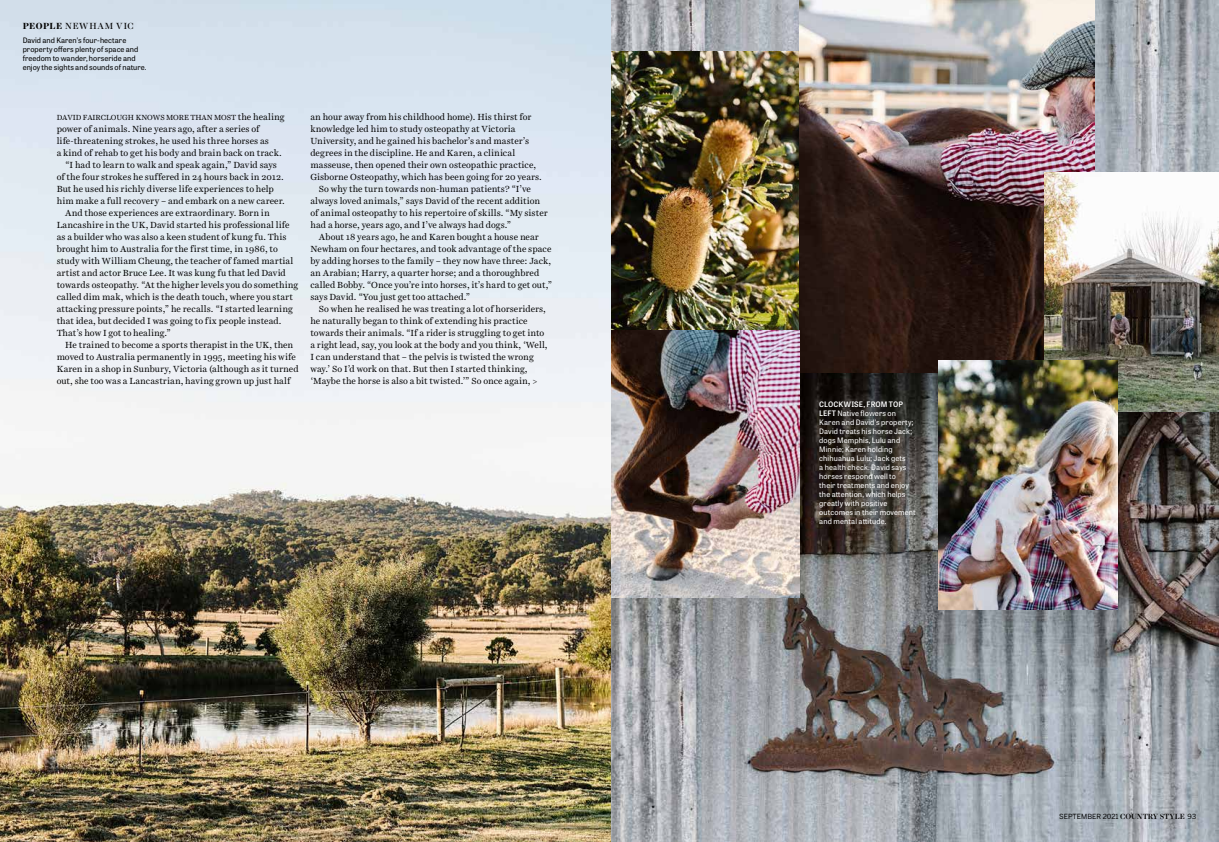
<style>
.page{position:relative;width:1219px;height:842px;background:#fff}
.page>*{position:absolute;margin:0;border:0;box-sizing:border-box;transform-origin:0 0}
.t1{font:9px "Harriet Text";letter-spacing:.005em;color:#000}
.t2{font:9px "Harriet Display";letter-spacing:.105em;color:#000}
.t3{font:7.5px/9px "Tablet Gothic";letter-spacing:.02em;color:#fff}
.t4{font:7.5px/9px "Tablet Gothic";letter-spacing:.01em;color:#000}
.t5{font:7.5px "Harriet Text";letter-spacing:-.01em;color:#000}
.t6{font:7px "Benton Sans";color:#000}
.s1{font-weight:700}
.s2{font-size:9px}
.s3{font-weight:600}
.s4{font-family:"Harriet Display";font-weight:500;font-size:7.6px}
</style>
<div class="page">
<img style="left:0;top:0;width:1219px;height:842px">
<img style="left:597px;top:51px;width:202px;height:304px">
<img style="left:799px;top:0;width:295px;height:373px">
<img style="left:1045px;top:173px;width:174px;height:238px">
<img style="left:609px;top:330px;width:190px;height:268px">
<img style="left:938px;top:360px;width:179px;height:250px">
<p class="t2" style="left:23px;top:20px;width:113px"><span class="s1">PEOPLE</span> NEWHAM VIC</p>
<p class="t4" style="left:23px;top:36px;width:125px">David and Karen’s four-hectare property offers plenty of space and freedom to wander, horseride and enjoy the sights and sounds of nature.</p>
<p class="t5" style="left:57px;top:112px;width:229px">DAVID FAIRCLOUGH KNOWS MORE THAN MOST <span class="s2">the healing</span></p>
<p class="t1" style="left:57px;top:123px;width:204px">power of animals. Nine years ago, after a series of</p>
<p class="t1" style="left:57px;top:135px;width:214px">life-threatening strokes, he used his three horses as</p>
<p class="t1" style="left:57px;top:147px;width:227px">a kind of rehab to get his body and brain back on track.</p>
<p class="t1" style="left:65px;top:159px;width:213px">“I had to learn to walk and speak again,” David says</p>
<p class="t1" style="left:57px;top:171px;width:229px">of the four strokes he suffered in 24 hours back in 2012.</p>
<p class="t1" style="left:57px;top:183px;width:219px">But he used his richly diverse life experiences to help</p>
<p class="t1" style="left:57px;top:195px;width:230px">him make a full recovery – and embark on a new career.</p>
<p class="t1" style="left:65px;top:207px;width:206px">And those experiences are extraordinary. Born in</p>
<p class="t1" style="left:57px;top:219px;width:235px">Lancashire in the UK, David started his professional life</p>
<p class="t1" style="left:57px;top:231px;width:232px">as a builder who was also a keen student of kung fu. This</p>
<p class="t1" style="left:57px;top:243px;width:223px">brought him to Australia for the first time, in 1986, to</p>
<p class="t1" style="left:57px;top:255px;width:238px">study with William Cheung, the teacher of famed martial</p>
<p class="t1" style="left:57px;top:267px;width:231px">artist and actor Bruce Lee. It was kung fu that led David</p>
<p class="t1" style="left:57px;top:279px;width:243px">towards osteopathy. “At the higher levels you do something</p>
<p class="t1" style="left:57px;top:291px;width:238px">called dim mak, which is the death touch, where you start</p>
<p class="t1" style="left:57px;top:303px;width:238px">attacking pressure points,” he recalls. “I started learning</p>
<p class="t1" style="left:57px;top:315px;width:226px">that idea, but decided I was going to fix people instead.</p>
<p class="t1" style="left:57px;top:327px;width:116px">That’s how I got to healing.”</p>
<p class="t1" style="left:65px;top:339px;width:230px">He trained to become a sports therapist in the UK, then</p>
<p class="t1" style="left:57px;top:351px;width:241px">moved to Australia permanently in 1995, meeting his wife</p>
<p class="t1" style="left:57px;top:363px;width:244px">Karen in a shop in Sunbury, Victoria (although as it turned</p>
<p class="t1" style="left:57px;top:375px;width:235px">out, she too was a Lancastrian, having grown up just half</p>
<p class="t1" style="left:310px;top:111px;width:223px">an hour away from his childhood home). His thirst for</p>
<p class="t1" style="left:310px;top:123px;width:207px">knowledge led him to study osteopathy at Victoria</p>
<p class="t1" style="left:310px;top:135px;width:220px">University, and he gained his bachelor’s and master’s</p>
<p class="t1" style="left:310px;top:147px;width:206px">degrees in the discipline. He and Karen, a clinical</p>
<p class="t1" style="left:310px;top:159px;width:227px">masseuse, then opened their own osteopathic practice,</p>
<p class="t1" style="left:310px;top:171px;width:233px">Gisborne Osteopathy, which has been going for 20 years.</p>
<p class="t1" style="left:319px;top:183px;width:214px">So why the turn towards non-human patients? “I’ve</p>
<p class="t1" style="left:310px;top:195px;width:231px">always loved animals,” says David of the recent addition</p>
<p class="t1" style="left:310px;top:206px;width:239px">of animal osteopathy to his repertoire of skills. “My sister</p>
<p class="t1" style="left:310px;top:218px;width:202px">had a horse, years ago, and I’ve always had dogs.”</p>
<p class="t1" style="left:319px;top:230px;width:222px">About 18 years ago, he and Karen bought a house near</p>
<p class="t1" style="left:310px;top:242px;width:243px">Newham on four hectares, and took advantage of the space</p>
<p class="t1" style="left:310px;top:254px;width:242px">by adding horses to the family – they now have three: Jack,</p>
<p class="t1" style="left:310px;top:266px;width:230px">an Arabian; Harry, a quarter horse; and a thoroughbred</p>
<p class="t1" style="left:310px;top:278px;width:243px">called Bobby. “Once you’re into horses, it’s hard to get out,”</p>
<p class="t1" style="left:310px;top:290px;width:162px">says David. “You just get too attached.”</p>
<p class="t1" style="left:319px;top:302px;width:229px">So when he realised he was treating a lot of horseriders,</p>
<p class="t1" style="left:310px;top:314px;width:219px">he naturally began to think of extending his practice</p>
<p class="t1" style="left:310px;top:326px;width:236px">towards their animals. “If a rider is struggling to get into</p>
<p class="t1" style="left:310px;top:338px;width:239px">a right lead, say, you look at the body and you think, ‘Well,</p>
<p class="t1" style="left:310px;top:350px;width:225px">I can understand that – the pelvis is twisted the wrong</p>
<p class="t1" style="left:310px;top:362px;width:219px">way.’ So I’d work on that. But then I started thinking,</p>
<p class="t1" style="left:310px;top:374px;width:228px">‘Maybe the horse is also a bit twisted.’” So once again, &gt;</p>
<p class="t3" style="left:819px;top:400px;width:98px"><span class="s3">CLOCKWISE, FROM TOP<br>LEFT</span> Native flowers on<br>Karen and David’s property;<br>David treats his horse Jack; dogs Memphis, Lulu and<br>Minnie; Karen holding chihuahua Lulu; Jack gets<br>a health check. David says horses respond well to<br>their treatments and enjoy the attention, which helps greatly with positive outcomes in their movement and mental attitude.</p>
<p class="t6" style="left:1059px;top:813px;width:138px">SEPTEMBER 2021 <span class="s4">COUNTRY STYLE</span> 93</p>
</div>
